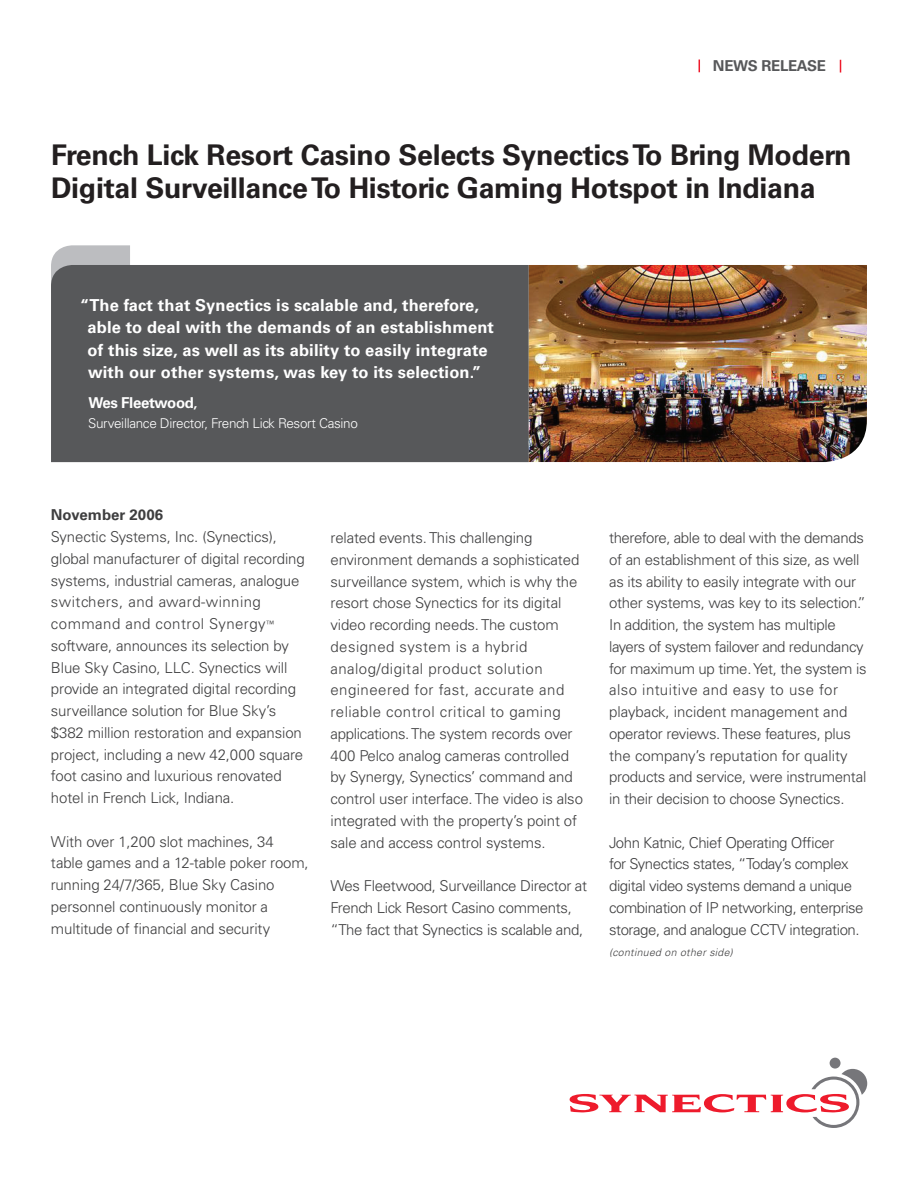
<style>
.page{position:relative;width:918px;height:1188px;background:#fff}
.page>*{position:absolute;margin:0;border:0;box-sizing:border-box;transform-origin:0 0}
.t1{font:700 28.5px/33px "Univers";letter-spacing:-.01em;color:#231f20}
.t2{font:700 16.5px/22.5px "Univers";letter-spacing:.01em;color:#fff}
.t3{font:300 15px/21.8px "Univers";letter-spacing:-.01em;color:#3e3e3f}
.t4{font:300 15px/21.8px "Univers";letter-spacing:-.03em;color:#3e3e3f}
.t5{font:700 15px "Univers";letter-spacing:-.025em;color:#fff}
.t6{font:700 15px "Univers";color:#3e3e3f}
.t7{font:700 15px "Univers";letter-spacing:-.02em;color:#57585a}
.t8{font:300 13.5px "Univers";letter-spacing:-.025em;color:#fff}
.t9{font:italic 300 10.5px "Univers";letter-spacing:.03em;color:#3e3e3f}
.s1{font-size:13.5px}
.s2{font-size:8.7px}
</style>
<div class="page">
<div style="left:830px;top:1058px;width:11px;height:11px;background:#76767a;border-radius:50%"></div>
<svg style="left:570px;top:1069px;width:297px;height:59px"></svg>
<svg style="left:840px;top:60px;width:1px;height:13px"></svg>
<svg style="left:699px;top:60px;width:1px;height:12px"></svg>
<svg style="left:51px;top:245px;width:79px;height:20px;background:#c0c1c4"></svg>
<div style="left:51px;top:265px;width:478px;height:197px;background:#57585a"></div>
<img style="left:529px;top:265px;width:338px;height:197px">
<p class="t7" style="left:713px;top:57px;width:115px">NEWS RELEASE</p>
<p class="t1" style="left:51px;top:138px;width:802px">French Lick Resort Casino Selects Synectics To Bring Modern<br>Digital Surveillance To Historic Gaming Hotspot in Indiana</p>
<p class="t2" style="left:87px;top:294px;width:408px;text-indent:-7px">“The fact that Synectics is scalable and, therefore, able to deal with the demands of an establishment of this size, as well as its ability to easily integrate with our other systems, was key to its selection.”</p>
<p class="t5" style="left:88px;top:394px;width:111px">Wes Fleetwood<span class="s1">,</span></p>
<p class="t8" style="left:88px;top:415px;width:271px">Surveillance Director, French Lick Resort Casino</p>
<p class="t6" style="left:51px;top:506px;width:114px">November 2006</p>
<p class="t3" style="left:51px;top:526px;width:255px">Synectic Systems, Inc. (Synectics), global manufacturer of digital recording systems, industrial cameras, analogue switchers, and award-winning command and control Synergy<span class="s2">™ </span>software, announces its selection by Blue Sky Casino, LLC. Synectics will provide an integrated digital recording surveillance solution for Blue Sky’s $382 million restoration and expansion project, including a new 42,000 square foot casino and luxurious renovated hotel in French Lick, Indiana.</p>
<p class="t3" style="left:51px;top:830px;width:259px">With over 1,200 slot machines, 34 table games and a 12-table poker room, running 24/7/365, Blue Sky Casino personnel continuously monitor a multitude of financial and security</p>
<p class="t3" style="left:330px;top:527px;width:250px">related events. This challenging environment demands a sophisticated surveillance system, which is why the resort chose Synectics for its digital video recording needs. The custom designed system is a hybrid</p>
<p class="t3" style="left:330px;top:657px;width:254px">analog/digital product solution engineered for fast, accurate and reliable control critical to gaming applications. The system records over 400 Pelco analog cameras controlled by Synergy, Synectics’ command and control user interface. The video is also integrated with the property’s point of sale and access control systems.</p>
<p class="t3" style="left:330px;top:875px;width:258px">Wes Fleetwood, Surveillance Director at<br>French Lick Resort Casino comments, “The fact that Synectics is scalable and,</p>
<p class="t3" style="left:609px;top:527px;width:259px">therefore, able to deal with the demands of an establishment of this size, as well as its ability to easily integrate with our other systems, was key to its selection.” In addition, the system has multiple layers of system failover and redundancy for maximum up time. Yet, the system is also intuitive and easy to use for playback, incident management and operator reviews. These features, plus the company’s reputation for quality products and service, were instrumental in their decision to choose Synectics.</p>
<p class="t4" style="left:609px;top:831px;width:227px">John Katnic, Chief Operating Officer</p>
<p class="t4" style="left:609px;top:853px;width:256px">for Synectics states, “Today’s complex digital video systems demand a unique combination of IP networking, enterprise storage, and analogue CCTV integration.</p>
<p class="t9" style="left:609px;top:946px;width:125px">(continued on other side)</p>
</div>
